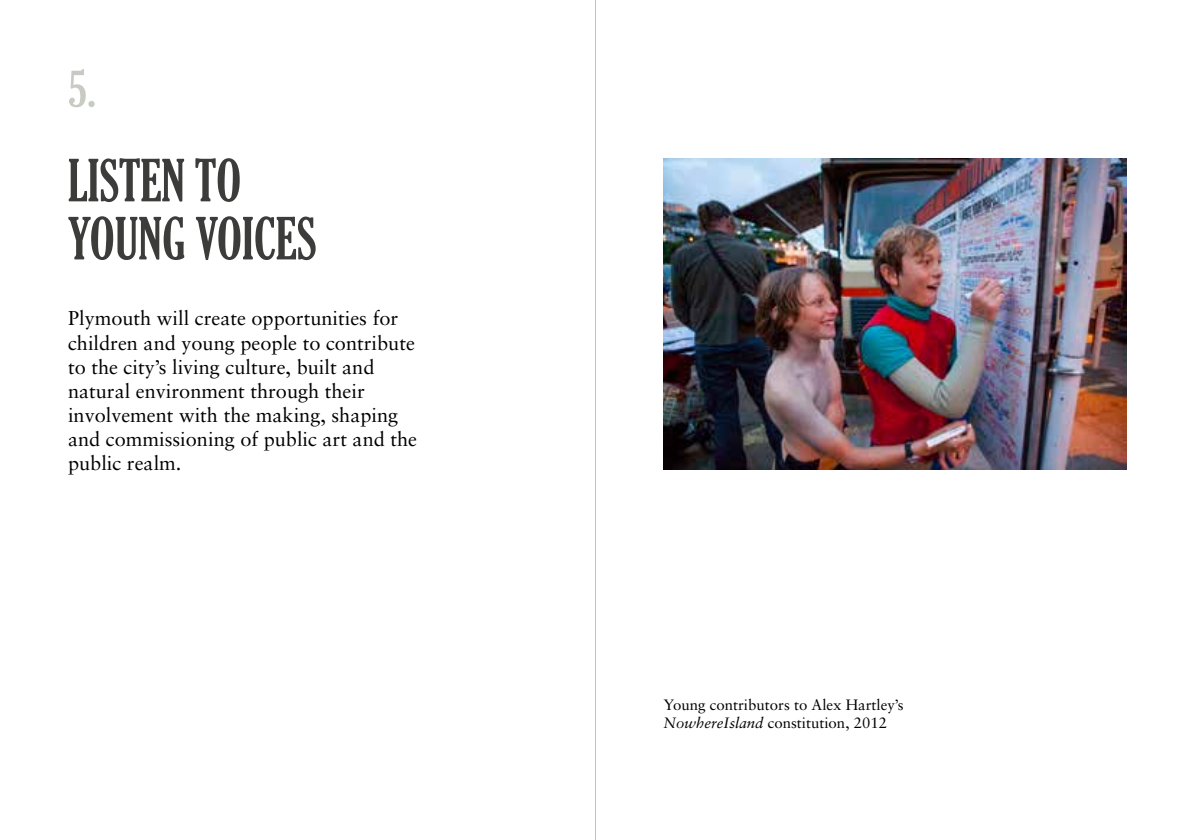
<style>
.page{position:relative;width:1191px;height:840px;background:#fff}
.page>*{position:absolute;margin:0;border:0;box-sizing:border-box;transform-origin:0 0}
.t1{font:extra-condensed 56px/58px "Gloucester";color:#3c3c3b}
.t2{font:extra-condensed 50px "Gloucester";color:#c8cbc3}
.t3{font:20px/24px "Sabon";color:#000}
.t4{font:15px/18px "Sabon";color:#000}
.s1{font-style:italic}
</style>
<div class="page">
<hr style="left:595px;top:0;width:1px;height:839px;background:#c2c2c2">
<img style="left:663px;top:158px;width:463px;height:311px">
<h2 class="t2" style="left:68px;top:59px;width:29px">5.</h2>
<h1 class="t1" style="left:68px;top:152px;width:250px">LISTEN TO<br>YOUNG VOICES</h1>
<p class="t3" style="left:68px;top:306px;width:350px">Plymouth will create opportunities for children and young people to contribute to the city’s living culture, built and natural environment through their involvement with the making, shaping and commissioning of public art and the public realm.</p>
<p class="t4" style="left:663px;top:695px;width:242px">Young contributors to Alex Hartley’s<br><span class="s1">NowhereIsland</span> constitution, 2012</p>
</div>
